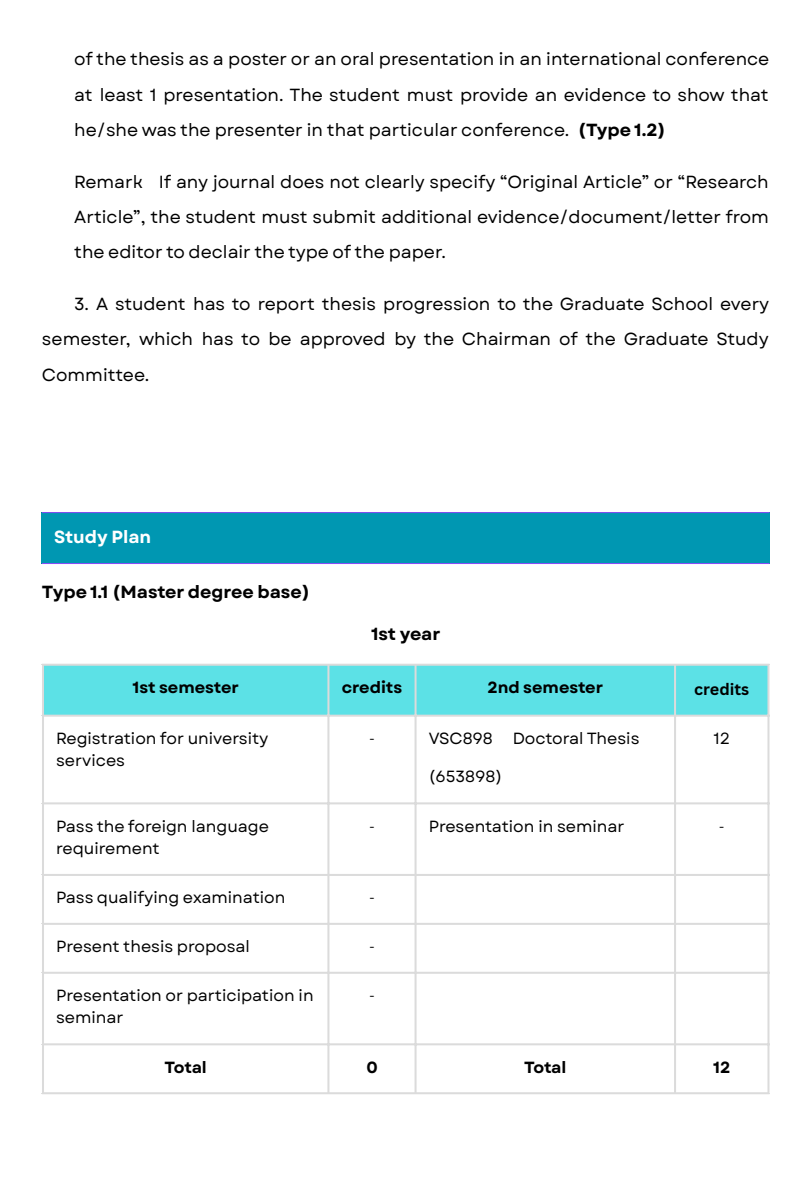
<style>
.page{position:relative;width:810px;height:1181px;background:#fff}
.page>*{position:absolute;margin:0;border:0;box-sizing:border-box;transform-origin:0 0}
.t1{font:17.55px/35.4px "Garet";color:#000;text-align:justify}
.t2{font:700 17.55px "Garet";color:#000}
.t3{font:700 17.55px "Garet";color:#fff}
.t4{font:16.2px/22.2px "Garet";color:#000}
.t5{font:700 16.2px "Garet";color:#000}
.t6{font:700 16.2px "Canva Sans";color:#000}
.t7{font:13.5px "Canva Sans";color:#000}
.s1{font-weight:700}
</style>
<div class="page">
<div style="left:42px;top:512px;width:728px;height:52px;background:#0097b2"></div>
<hr style="left:42px;top:512px;width:727px;height:1px;background:#894df8">
<hr style="left:42px;top:563px;width:727px;height:1px;background:#894df8">
<div style="left:44px;top:665px;width:723px;height:49px;background:#5ce1e6"></div>
<hr style="left:42px;top:665px;width:2px;height:427px;background:#dbdbdb">
<hr style="left:327px;top:665px;width:2px;height:427px;background:#dbdbdb">
<hr style="left:415px;top:665px;width:2px;height:427px;background:#dbdbdb">
<hr style="left:674px;top:665px;width:2px;height:427px;background:#dbdbdb">
<hr style="left:767px;top:665px;width:2px;height:427px;background:#dbdbdb">
<hr style="left:42px;top:663px;width:727px;height:2px;background:#dbdbdb">
<hr style="left:42px;top:714px;width:727px;height:2px;background:#dbdbdb">
<hr style="left:42px;top:802px;width:727px;height:2px;background:#dbdbdb">
<hr style="left:42px;top:874px;width:727px;height:2px;background:#dbdbdb">
<hr style="left:42px;top:922px;width:727px;height:2px;background:#dbdbdb">
<hr style="left:42px;top:971px;width:727px;height:2px;background:#dbdbdb">
<hr style="left:42px;top:1043px;width:727px;height:2px;background:#dbdbdb">
<hr style="left:42px;top:1092px;width:727px;height:2px;background:#dbdbdb">
<p class="t1" style="left:74px;top:41px;width:697px">of the thesis as a poster or an oral presentation in an international conference at least 1 presentation. The student must provide an evidence to show that he/she was the presenter in that particular conference. <span class="s1">(Type 1.2)</span></p>
<p class="t1" style="left:74px;top:164px;width:696px">Remark If any journal does not clearly specify “Original Article” or “Research Article”, the student must submit additional evidence/document/letter from the editor to declair the type of the paper.</p>
<p class="t1" style="left:42px;top:286px;width:729px;text-indent:32px">3. A student has to report thesis progression to the Graduate School every semester, which has to be approved by the Chairman of the Graduate Study Committee.</p>
<p class="t3" style="left:54px;top:524px;width:99px">Study Plan</p>
<p class="t2" style="left:42px;top:579px;width:269px">Type 1.1 (Master degree base)</p>
<p class="t2" style="left:371px;top:621px;width:71px">1st year</p>
<p class="t5" style="left:133px;top:675px;width:108px">1st semester</p>
<p class="t5" style="left:342px;top:675px;width:62px">credits</p>
<p class="t5" style="left:487px;top:675px;width:117px">2nd semester</p>
<p class="t6" style="left:694px;top:677px;width:56px">credits</p>
<p class="t4" style="left:56px;top:727px;width:214px">Registration for university services</p>
<p class="t7" style="left:369px;top:729px;width:7px">-</p>
<p class="t4" style="left:429px;top:727px;width:212px">VSC898 Doctoral Thesis</p>
<p class="t4" style="left:429px;top:765px;width:75px">(653898)</p>
<p class="t4" style="left:713px;top:727px;width:18px">12</p>
<p class="t4" style="left:56px;top:815px;width:214px">Pass the foreign language requirement</p>
<p class="t7" style="left:369px;top:817px;width:7px">-</p>
<p class="t4" style="left:429px;top:815px;width:197px">Presentation in seminar</p>
<p class="t7" style="left:719px;top:817px;width:7px">-</p>
<p class="t4" style="left:56px;top:886px;width:231px">Pass qualifying examination</p>
<p class="t7" style="left:369px;top:888px;width:7px">-</p>
<p class="t4" style="left:56px;top:935px;width:195px">Present thesis proposal</p>
<p class="t7" style="left:369px;top:937px;width:7px">-</p>
<p class="t4" style="left:56px;top:984px;width:259px">Presentation or participation in seminar</p>
<p class="t7" style="left:369px;top:986px;width:7px">-</p>
<p class="t5" style="left:165px;top:1055px;width:44px">Total</p>
<p class="t5" style="left:366px;top:1055px;width:13px">0</p>
<p class="t5" style="left:524px;top:1055px;width:44px">Total</p>
<p class="t5" style="left:713px;top:1055px;width:19px">12</p>
</div>
